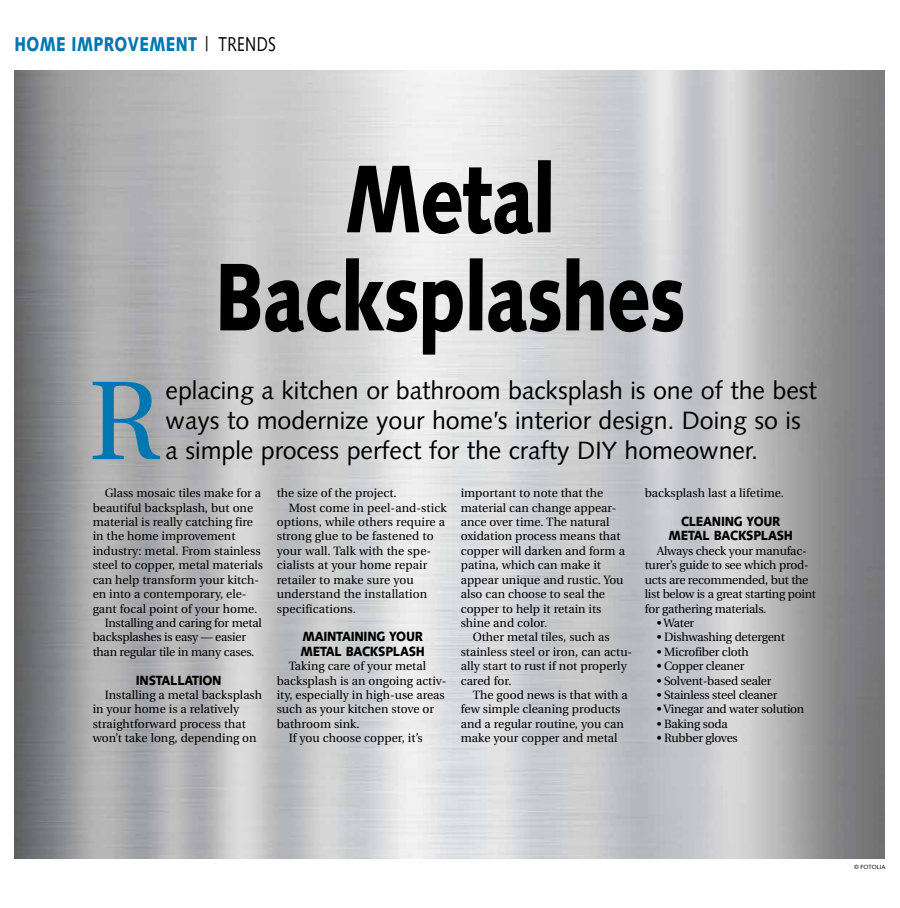
<style>
.page{position:relative;width:900px;height:908px;background:#fff}
.page>*{position:absolute;margin:0;border:0;box-sizing:border-box;transform-origin:0 0}
.t1{font:111.7px "Utopia";color:#0077b1}
.t2{font:900 96px/98px "Syntax";letter-spacing:-.015em;color:#000;text-align:center;scale:.77 1}
.t3{font:25px/30px "Syntax";letter-spacing:-.005em;color:#000}
.t4{font:900 20px "Syntax";letter-spacing:.025em;color:#0077b1;scale:.77 1}
.t5{font:900 13.3px/14.4px "Syntax";letter-spacing:-.02em;color:#000;scale:.91 1}
.t6{font:12px/14.4px "Utopia";color:#000}
.t7{font:12px/14.4px "Utopia";letter-spacing:-.02em;color:#000}
.t8{font:6px "Syntax";color:#000}
.s1{font-weight:400;color:#000}
</style>
<div class="page">
<img style="left:14px;top:70px;width:870px;height:788px">
<h3 class="t4" style="left:14px;top:32px;width:341px">HOME IMPROVEMENT <span class="s1">| TRENDS</span></h3>
<h2 class="t2" style="left:215px;top:150px;width:613px">Metal<br>Backsplashes</h2>
<h1 class="t1" style="left:89px;top:359px;width:73px">R</h1>
<h3 class="t3" style="left:166px;top:375px;width:653px">eplacing a kitchen or bathroom backsplash is one of the best ways to modernize your home’s interior design. Doing so is a simple process perfect for the crafty DIY homeowner.</h3>
<p class="t6" style="left:105px;top:486px;width:158px">Glass mosaic tiles make for a</p>
<p class="t6" style="left:93px;top:500px;width:162px">beautiful backsplash, but one</p>
<p class="t6" style="left:93px;top:515px;width:162px">material is really catching fire</p>
<p class="t6" style="left:93px;top:529px;width:144px">in the home improvement</p>
<p class="t6" style="left:93px;top:543px;width:169px">industry: metal. From stainless</p>
<p class="t6" style="left:93px;top:558px;width:172px">steel to copper, metal materials</p>
<p class="t6" style="left:93px;top:572px;width:168px">can help transform your kitch-</p>
<p class="t6" style="left:93px;top:587px;width:155px">en into a contemporary, ele-</p>
<p class="t6" style="left:93px;top:601px;width:166px">gant focal point of your home.</p>
<p class="t7" style="left:105px;top:615px;width:159px">Installing and caring for metal</p>
<p class="t7" style="left:93px;top:630px;width:155px">backsplashes is easy — easier</p>
<p class="t7" style="left:93px;top:644px;width:163px">than regular tile in many cases.</p>
<p class="t5" style="left:136px;top:672px;width:96px">INSTALLATION</p>
<p class="t6" style="left:93px;top:687px;width:171px;text-indent:12px">Installing a metal backsplash in your home is a relatively straightforward process that won’t take long, depending on</p>
<p class="t6" style="left:277px;top:486px;width:121px">the size of the project.</p>
<p class="t6" style="left:289px;top:500px;width:160px">Most come in peel-and-stick</p>
<p class="t6" style="left:277px;top:515px;width:170px">options, while others require a</p>
<p class="t6" style="left:277px;top:529px;width:158px">strong glue to be fastened to</p>
<p class="t6" style="left:277px;top:543px;width:156px">your wall. Talk with the spe-</p>
<p class="t6" style="left:277px;top:558px;width:152px">cialists at your home repair</p>
<p class="t6" style="left:277px;top:572px;width:139px">retailer to make sure you</p>
<p class="t6" style="left:277px;top:587px;width:152px">understand the installation</p>
<p class="t6" style="left:277px;top:601px;width:81px">specifications.</p>
<p class="t5" style="left:301px;top:629px;width:138px">MAINTAINING YOUR<br>METAL BACKSPLASH</p>
<p class="t6" style="left:289px;top:659px;width:139px">Taking care of your metal</p>
<p class="t6" style="left:277px;top:673px;width:171px">backsplash is an ongoing activ-</p>
<p class="t6" style="left:277px;top:687px;width:170px">ity, especially in high-use areas</p>
<p class="t6" style="left:277px;top:702px;width:159px">such as your kitchen stove or</p>
<p class="t6" style="left:277px;top:716px;width:84px">bathroom sink.</p>
<p class="t6" style="left:289px;top:731px;width:135px">If you choose copper, it’s</p>
<p class="t6" style="left:461px;top:486px;width:166px">important to note that the material can change appear&shy;ance over time. The natural oxidation process means that copper will darken and form a patina, which can make it appear unique and rustic. You also can choose to seal the copper to help it retain its shine and color.</p>
<p class="t6" style="left:461px;top:630px;width:173px;text-indent:12px">Other metal tiles, such as stainless steel or iron, can actu&shy;ally start to rust if not properly cared for.</p>
<p class="t6" style="left:461px;top:687px;width:168px;text-indent:12px">The good news is that with a few simple cleaning products and a regular routine, you can make your copper and metal</p>
<p class="t6" style="left:645px;top:486px;width:141px">backsplash last a lifetime.</p>
<p class="t5" style="left:669px;top:514px;width:138px;text-align:center">CLEANING YOUR<br>METAL BACKSPLASH</p>
<p class="t7" style="left:645px;top:543px;width:173px;text-indent:12px">Always check your manufac&shy;turer’s guide to see which prod&shy;ucts are recommended, but the list below is a great starting point for gathering materials.</p>
<p class="t6" style="left:657px;top:615px;width:39px">• Water</p>
<p class="t7" style="left:657px;top:630px;width:130px">• Dishwashing detergent</p>
<p class="t7" style="left:657px;top:644px;width:93px">• Microfiber cloth</p>
<p class="t7" style="left:657px;top:659px;width:89px">• Copper cleaner</p>
<p class="t7" style="left:657px;top:673px;width:116px">• Solvent-based sealer</p>
<p class="t7" style="left:657px;top:687px;width:122px">• Stainless steel cleaner</p>
<p class="t7" style="left:657px;top:702px;width:149px">• Vinegar and water solution</p>
<p class="t7" style="left:657px;top:716px;width:72px">• Baking soda</p>
<p class="t7" style="left:657px;top:731px;width:83px">• Rubber gloves</p>
<p class="t8" style="left:854px;top:863px;width:33px">© FOTOLIA</p>
</div>
